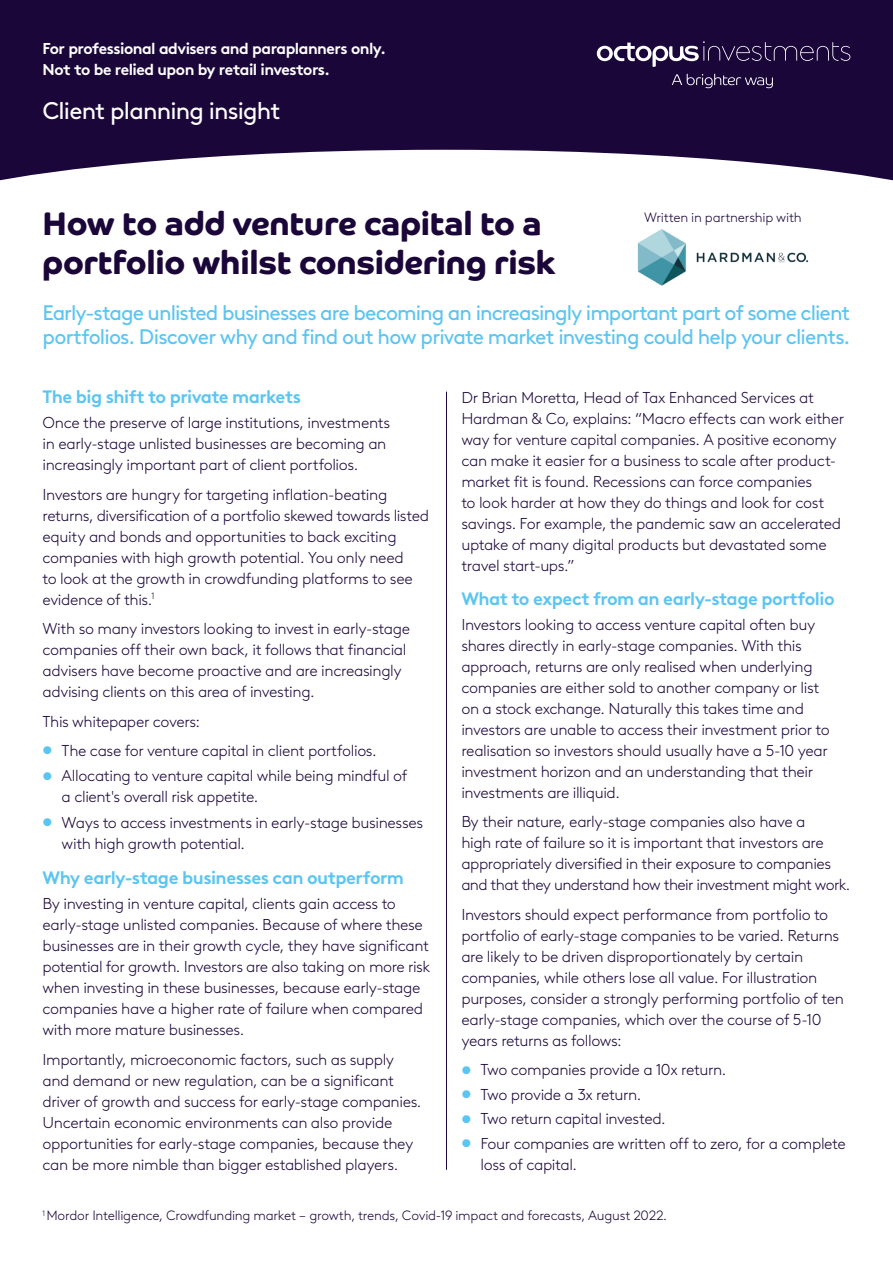
<style>
.page{position:relative;width:893px;height:1263px;background:#fff}
.page>*{position:absolute;margin:0;border:0;box-sizing:border-box;transform-origin:0 0}
.t1{font:700 33px/39px "Co Headline";letter-spacing:-.005em;color:#1b063a}
.t2{font:24px "Brown LL";letter-spacing:-.035em;color:#fff}
.t3{font:21px/24px "Brown LL";letter-spacing:-.04em;color:#5bc5f2}
.t4{font:700 18px "Brown LL";letter-spacing:-.03em;color:#5bc5f2}
.t5{font:300 15.75px/21px "Brown LL";letter-spacing:-.025em;color:#1b063a}
.t6{font:700 15.75px/21px "Brown";letter-spacing:-.03em;color:#fff}
.t7{font:300 13.5px "Brown LL";letter-spacing:-.015em;color:#1b063a}
.s1{font-weight:700;color:#5bc5f2}
</style>
<div class="page">
<svg style="left:0;top:0;width:893px;height:181px;background:#382553"></svg>
<svg style="left:672px;top:74px;width:101px;height:14px"></svg>
<svg style="left:597px;top:41px;width:253px;height:27px;background:#402f5a"></svg>
<hr style="left:446px;top:392px;width:1px;height:778px;background:#1b063a">
<img style="left:637px;top:229px;width:172px;height:57px">
<p class="t6" style="left:43px;top:36px;width:345px">For professional advisers and paraplanners only.<br>Not to be relied upon by retail investors.</p>
<h2 class="t2" style="left:43px;top:93px;width:239px">Client planning insight</h2>
<h1 class="t1" style="left:43px;top:204px;width:515px">How to add venture capital to a portfolio whilst considering risk</h1>
<h3 class="t3" style="left:43px;top:299px;width:809px">Early-stage unlisted businesses are becoming an increasingly important part of some client portfolios. Discover why and find out how private market investing could help your clients.</h3>
<p class="t7" style="left:644px;top:208px;width:159px">Written in partnership with</p>
<p class="t4" style="left:43px;top:383px;width:260px">The big shift to private markets</p>
<p class="t5" style="left:43px;top:411px;width:349px">Once the preserve of large institutions, investments in early-stage unlisted businesses are becoming an increasingly important part of client portfolios.</p>
<p class="t5" style="left:43px;top:483px;width:388px">Investors are hungry for targeting inflation-beating returns, diversification of a portfolio skewed towards listed equity and bonds and opportunities to back exciting companies with high growth potential. You only need<br>to look at the growth in crowdfunding platforms to see evidence of this.<sup>1</sup></p>
<p class="t5" style="left:43px;top:617px;width:369px">With so many investors looking to invest in early-stage companies off their own back, it follows that financial advisers have become proactive and are increasingly advising clients on this area of investing.</p>
<p class="t5" style="left:43px;top:710px;width:159px">This whitepaper covers:</p>
<p class="t5" style="left:43px;top:739px;width:336px"><span class="s1">•</span> The case for venture capital in client portfolios.</p>
<p class="t5" style="left:62px;top:764px;width:347px;text-indent:-19px"><span class="s1">•</span> Allocating to venture capital while being mindful of a client's overall risk appetite.</p>
<p class="t5" style="left:62px;top:811px;width:363px;text-indent:-19px"><span class="s1">•</span> Ways to access investments in early-stage businesses with high growth potential.</p>
<p class="t4" style="left:43px;top:864px;width:363px">Why early-stage businesses can outperform</p>
<p class="t5" style="left:43px;top:892px;width:389px">By investing in venture capital, clients gain access to early-stage unlisted companies. Because of where these businesses are in their growth cycle, they have significant potential for growth. Investors are also taking on more risk when investing in these businesses, because early-stage companies have a higher rate of failure when compared with more mature businesses.</p>
<p class="t5" style="left:43px;top:1048px;width:380px">Importantly, microeconomic factors, such as supply and demand or new regulation, can be a significant driver of growth and success for early-stage companies.<br>Uncertain economic environments can also provide opportunities for early-stage companies, because they can be more nimble than bigger established players.</p>
<p class="t5" style="left:461px;top:386px;width:384px">Dr Brian Moretta, Head of Tax Enhanced Services at Hardman &amp; Co, explains: “Macro effects can work either way for venture capital companies. A positive economy can make it easier for a business to scale after product&shy;market fit is found. Recessions can force companies<br>to look harder at how they do things and look for cost savings. For example, the pandemic saw an accelerated uptake of many digital products but devastated some travel start-ups.”</p>
<p class="t4" style="left:461px;top:584px;width:375px">What to expect from an early-stage portfolio</p>
<p class="t5" style="left:461px;top:613px;width:370px">Investors looking to access venture capital often buy shares directly in early-stage companies. With this approach, returns are only realised when underlying companies are either sold to another company or list on a stock exchange. Naturally this takes time and investors are unable to access their investment prior to realisation so investors should usually have a 5-10 year investment horizon and an understanding that their investments are illiquid.</p>
<p class="t5" style="left:461px;top:810px;width:391px">By their nature, early-stage companies also have a<br>high rate of failure so it is important that investors are appropriately diversified in their exposure to companies and that they understand how their investment might work.</p>
<p class="t5" style="left:461px;top:903px;width:384px">Investors should expect performance from portfolio to portfolio of early-stage companies to be varied. Returns are likely to be driven disproportionately by certain companies, while others lose all value. For illustration purposes, consider a strongly performing portfolio of ten early-stage companies, which over the course of 5-10 years returns as follows:</p>
<p class="t5" style="left:461px;top:1058px;width:266px"><span class="s1">•</span> Two companies provide a 10x return.</p>
<p class="t5" style="left:461px;top:1083px;width:182px"><span class="s1">•</span> Two provide a 3x return.</p>
<p class="t5" style="left:461px;top:1107px;width:206px"><span class="s1">•</span> Two return capital invested.</p>
<p class="t5" style="left:480px;top:1132px;width:367px;text-indent:-19px"><span class="s1">•</span> Four companies are written off to zero, for a complete loss of capital.</p>
<p class="t7" style="left:43px;top:1206px;width:626px"><sup>1</sup> Mordor Intelligence, Crowdfunding market – growth, trends, Covid-19 impact and forecasts, August 2022.</p>
</div>
